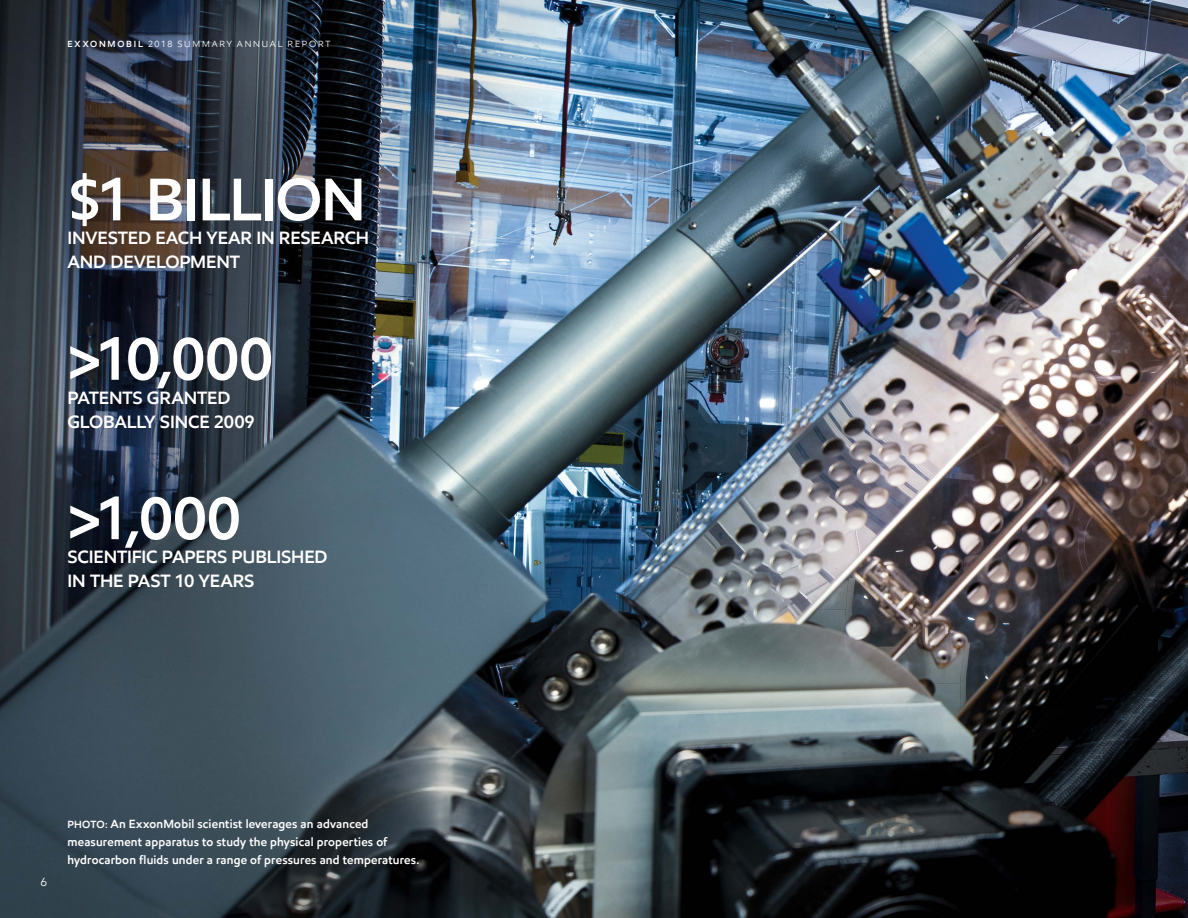
<style>
.page{position:relative;width:1188px;height:918px;background:#fff}
.page>*{position:absolute;margin:0;border:0;box-sizing:border-box;transform-origin:0 0}
.t1{font:600 60px "E Mprint";letter-spacing:-.015em;color:#fff}
.t2{font:600 18px/24px "E Mprint";letter-spacing:-.01em;color:#fff}
.t3{font:600 12px/18px "E Mprint";letter-spacing:.015em;color:#fff}
.t4{font:12px "E Mprint";color:#fff}
.t5{font:9px "E Mprint";letter-spacing:.205em;color:#fff}
.s1{font-weight:600}
.s2{font-size:10.5px}
</style>
<div class="page">
<img style="left:0;top:0;width:1188px;height:918px">
<p class="t5" style="left:68px;top:38px;width:264px"><span class="s1">EXXONMOBIL</span> 2018 SUMMARY ANNUAL REPORT</p>
<h1 class="t1" style="left:68px;top:161px;width:300px">$1 BILLION</h1>
<h2 class="t2" style="left:68px;top:226px;width:303px">INVESTED EACH YEAR IN RESEARCH<br>AND DEVELOPMENT</h2>
<h1 class="t1" style="left:68px;top:320px;width:207px">&gt;10,000</h1>
<h2 class="t2" style="left:68px;top:385px;width:189px">PATENTS GRANTED<br>GLOBALLY SINCE 2009</h2>
<h1 class="t1" style="left:68px;top:480px;width:175px">&gt;1,000</h1>
<h2 class="t2" style="left:68px;top:545px;width:262px">SCIENTIFIC PAPERS PUBLISHED<br>IN THE PAST 10 YEARS</h2>
<p class="t4" style="left:40px;top:875px;width:8px">6</p>
<p class="t3" style="left:67px;top:815px;width:353px"><span class="s2">PHOTO:</span> An ExxonMobil scientist leverages an advanced measurement apparatus to study the physical properties of hydrocarbon fluids under a range of pressures and temperatures.</p>
</div>
